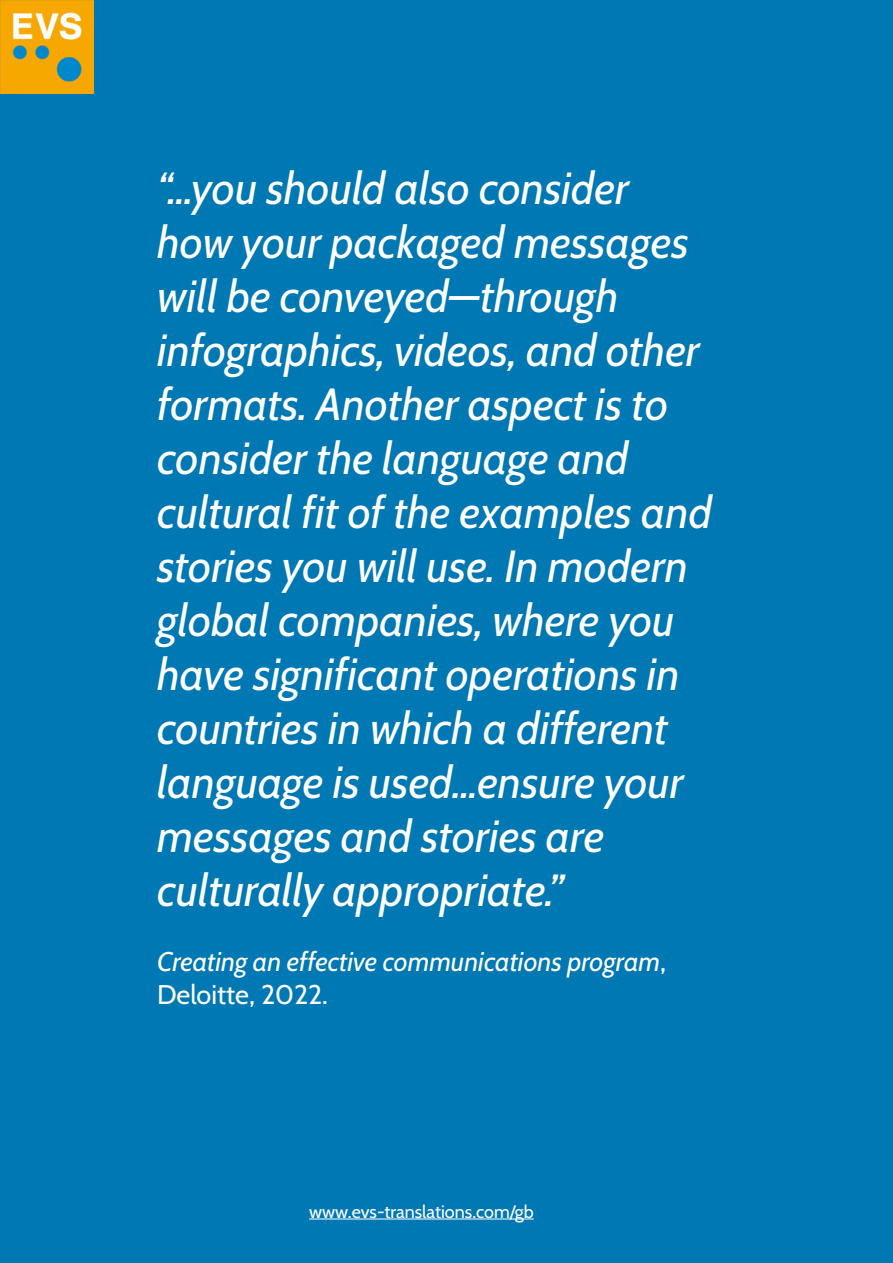
<style>
.page{position:relative;width:893px;height:1263px;background:#0078b4}
.page>*{position:absolute;margin:0;border:0;box-sizing:border-box;transform-origin:0 0}
.t1{font:italic 45px/54px "Cabin";color:#fff}
.t2{font:italic 27px/32.4px "Cabin";color:#fff}
.t3{font:18px "Cabin";color:#fff}
.s1{font-style:normal}
</style>
<div class="page">
<img style="left:0;top:0;width:94px;height:94px">
<hr style="left:309px;top:1219px;width:225px;height:1px;background:#fff">
<p class="t1" style="left:157px;top:157px;width:556px">“...you should also consider how your packaged messages will be conveyed—through infographics, videos, and other formats. Another aspect is to consider the language and cultural fit of the examples and stories you will use. In modern global companies, where you have significant operations in countries in which a different language is used...ensure your messages and stories are culturally appropriate.”</p>
<p class="t2" style="left:157px;top:943px;width:510px">Creating an effective communications program<span class="s1">,<br>Deloitte, 2022.</span></p>
<p class="t3" style="left:309px;top:1197px;width:226px">www.evs-translations.com/gb</p>
</div>
